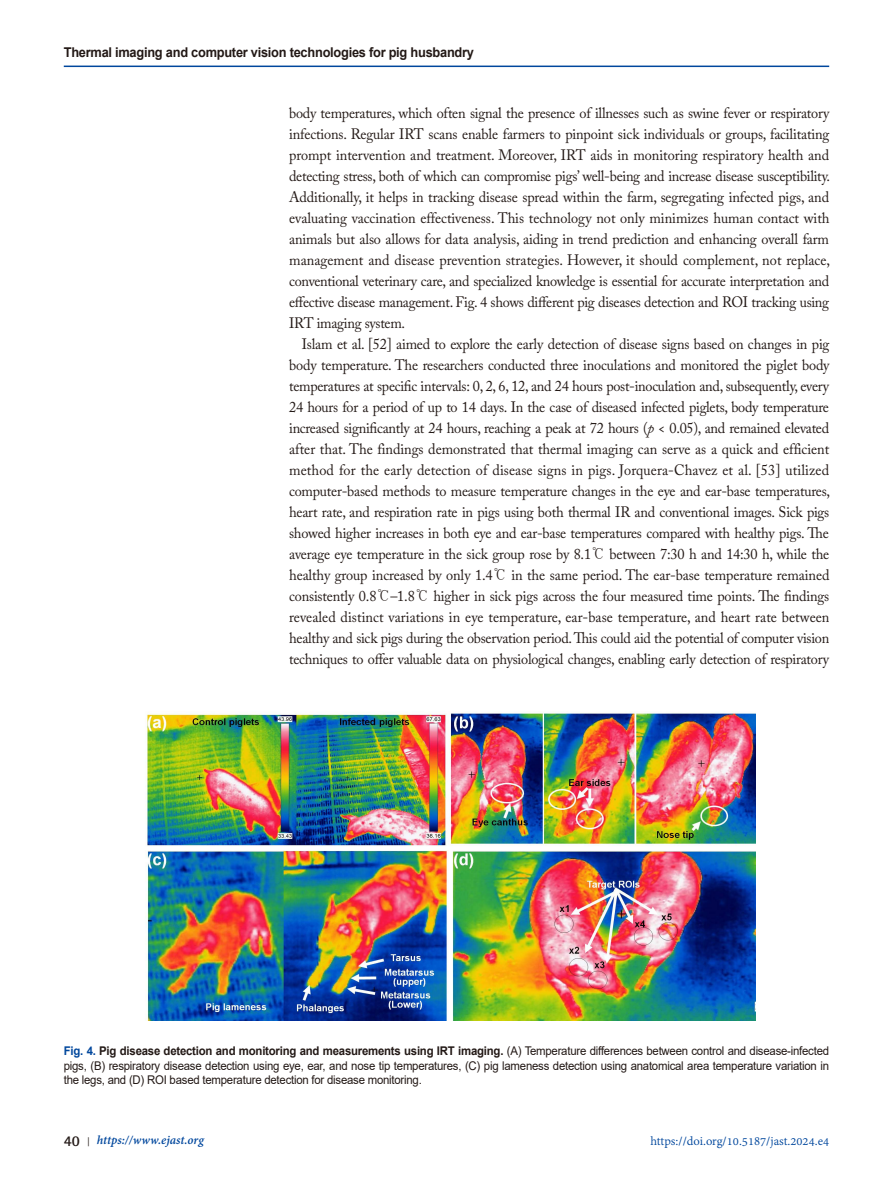
<style>
.page{position:relative;width:893px;height:1191px;background:#fff}
.page>*{position:absolute;margin:0;border:0;box-sizing:border-box;transform-origin:0 0}
.표준{font:15px/21px "Adobe Caslon Pro";letter-spacing:-.02em;color:#231916;text-align:justify;scale:.95 1}
.t1{font:700 13.5px "Arial";letter-spacing:-.02em;color:#231916;scale:.95 1}
.t2{font:13.5px "Adobe Devanagari";color:#00479d}
.t3{font:italic 700 13.5px "Adobe Devanagari";color:#00479d}
.t4{font:12px/14.4px "Arial";letter-spacing:-.02em;color:#231916;text-align:justify;scale:.95 1}
.s1{font-style:italic}
.s2{font-family:"Adobe Myungjo Std";font-weight:500}
.s3{font-weight:700;color:#00479d}
.s4{font-weight:700}
.s5{font-family:"Rotis Semi Sans Std";font-style:normal;font-size:15px;color:#231916}
.s6{font-family:"Shonar Bangla";font-style:normal;font-size:12px;color:#231916}
</style>
<div class="page">
<hr style="left:64px;top:66px;width:765px;height:1px;background:#00479d">
<img style="left:145px;top:711px;width:610px;height:309px">
<p class="t1" style="left:64px;top:42px;width:433px">Thermal imaging and computer vision technologies for pig husbandry</p>
<p class="표준" style="left:289px;top:102px;width:571px">body temperatures, which often signal the presence of illnesses such as swine fever or respiratory infections. Regular IRT scans enable farmers to pinpoint sick individuals or groups, facilitating prompt intervention and treatment. Moreover, IRT aids in monitoring respiratory health and detecting stress, both of which can compromise pigs’ well-being and increase disease susceptibility.<br>Additionally, it helps in tracking disease spread within the farm, segregating infected pigs, and evaluating vaccination effectiveness. This technology not only minimizes human contact with animals but also allows for data analysis, aiding in trend prediction and enhancing overall farm management and disease prevention strategies. However, it should complement, not replace, conventional veterinary care, and specialized knowledge is essential for accurate interpretation and effective disease management. Fig. 4 shows different pig diseases detection and ROI tracking using IRT imaging system.</p>
<p class="표준" style="left:289px;top:333px;width:571px;text-indent:13px">Islam et al. [52] aimed to explore the early detection of disease signs based on changes in pig body temperature. The researchers conducted three inoculations and monitored the piglet body temperatures at specific intervals: 0, 2, 6, 12, and 24 hours post-inoculation and, subsequently, every 24 hours for a period of up to 14 days. In the case of diseased infected piglets, body temperature increased significantly at 24 hours, reaching a peak at 72 hours (<span class="s1">p</span> &lt; 0.05), and remained elevated after that. The findings demonstrated that thermal imaging can serve as a quick and efficient method for the early detection of disease signs in pigs. Jorquera-Chavez et al. [53] utilized computer-based methods to measure temperature changes in the eye and ear-base temperatures, heart rate, and respiration rate in pigs using both thermal IR and conventional images. Sick pigs showed higher increases in both eye and ear-base temperatures compared with healthy pigs. The average eye temperature in the sick group rose by 8.1<span class="s2">℃</span> between 7:30 h and 14:30 h, while the healthy group increased by only 1.4<span class="s2">℃</span> in the same period. The ear-base temperature remained consistently 0.8<span class="s2">℃</span>–1.8<span class="s2">℃</span> higher in sick pigs across the four measured time points. The findings revealed distinct variations in eye temperature, ear-base temperature, and heart rate between healthy and sick pigs during the observation period. This could aid the potential of computer vision techniques to offer valuable data on physiological changes, enabling early detection of respiratory</p>
<p class="t4" style="left:64px;top:1043px;width:807px"><span class="s3">Fig. 4.</span> <span class="s4">Pig disease detection and monitoring and measurements using IRT imaging.</span> (A) Temperature differences between control and disease-infected pigs, (B) respiratory disease detection using eye, ear, and nose tip temperatures, (C) pig lameness detection using anatomical area temperature variation in the legs, and (D) ROI based temperature detection for disease monitoring.</p>
<p class="t3" style="left:64px;top:1132px;width:142px"><span class="s5">40</span> <span class="s6">|</span> https://www.ejast.org</p>
<p class="t2" style="left:650px;top:1133px;width:180px">https://doi.org/10.5187/jast.2024.e4</p>
</div>
